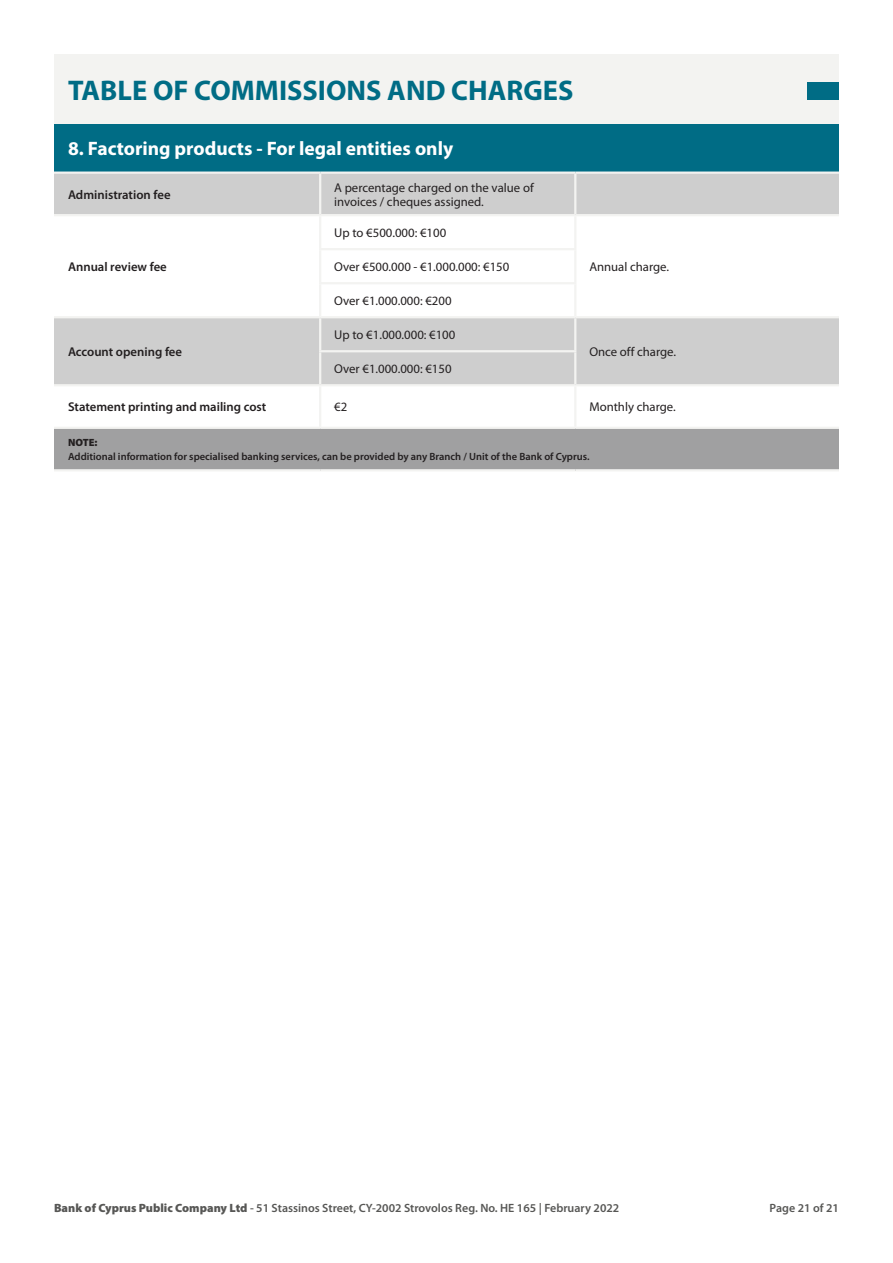
<style>
.page{position:relative;width:893px;height:1263px;background:#fff}
.page>*{position:absolute;margin:0;border:0;box-sizing:border-box;transform-origin:0 0}
.t1{font:700 28.5px "Myriad Pro";color:#006c85}
.t2{font:700 19.5px "Myriad Pro";color:#fff}
.t3{font:12.75px/14.2px "Myriad Pro";color:#231f20}
.t4{font:600 12.75px "Myriad Pro";color:#231f20}
.t5{font:600 12px "Myriad Pro";color:#575755}
.t6{font:600 10.5px "Myriad Pro";color:#231f20}
.t7{font:900 10.5px "Myriad Pro";color:#231f20}
.s1{font-weight:900}
</style>
<div class="page">
<div style="left:54px;top:54px;width:785px;height:70px;background:#f3f3f1"></div>
<div style="left:54px;top:124px;width:785px;height:49px;background:#006c85"></div>
<svg style="left:54px;top:174px;width:785px;height:210px;fill:#cecece"></svg>
<div style="left:54px;top:428px;width:785px;height:42px;background:#a0a0a1"></div>
<hr style="left:54px;top:172px;width:266px;height:2px;background:#f3f3f1">
<hr style="left:320px;top:172px;width:255px;height:2px;background:#f3f3f1">
<hr style="left:319px;top:174px;width:2px;height:40px;background:#f3f3f1">
<hr style="left:575px;top:172px;width:264px;height:2px;background:#f3f3f1">
<hr style="left:574px;top:174px;width:2px;height:40px;background:#f3f3f1">
<hr style="left:54px;top:214px;width:266px;height:2px;background:#f3f3f1">
<hr style="left:320px;top:214px;width:255px;height:2px;background:#f3f3f1">
<hr style="left:319px;top:216px;width:2px;height:32px;background:#f3f3f1">
<hr style="left:575px;top:214px;width:264px;height:2px;background:#f3f3f1">
<hr style="left:574px;top:216px;width:2px;height:32px;background:#f3f3f1">
<hr style="left:319px;top:248px;width:257px;height:2px;background:#f3f3f1">
<hr style="left:319px;top:250px;width:2px;height:32px;background:#f3f3f1">
<hr style="left:574px;top:250px;width:2px;height:32px;background:#f3f3f1">
<hr style="left:319px;top:282px;width:257px;height:2px;background:#f3f3f1">
<hr style="left:319px;top:284px;width:2px;height:32px;background:#f3f3f1">
<hr style="left:574px;top:284px;width:2px;height:32px;background:#f3f3f1">
<hr style="left:54px;top:316px;width:266px;height:2px;background:#f3f3f1">
<hr style="left:320px;top:316px;width:255px;height:2px;background:#f3f3f1">
<hr style="left:319px;top:318px;width:2px;height:32px;background:#f3f3f1">
<hr style="left:575px;top:316px;width:264px;height:2px;background:#f3f3f1">
<hr style="left:574px;top:318px;width:2px;height:32px;background:#f3f3f1">
<hr style="left:319px;top:350px;width:257px;height:2px;background:#f3f3f1">
<hr style="left:319px;top:352px;width:2px;height:32px;background:#f3f3f1">
<hr style="left:574px;top:352px;width:2px;height:32px;background:#f3f3f1">
<hr style="left:54px;top:384px;width:266px;height:2px;background:#f3f3f1">
<hr style="left:320px;top:384px;width:255px;height:2px;background:#f3f3f1">
<hr style="left:319px;top:386px;width:2px;height:41px;background:#f3f3f1">
<hr style="left:575px;top:384px;width:264px;height:2px;background:#f3f3f1">
<hr style="left:574px;top:386px;width:2px;height:41px;background:#f3f3f1">
<hr style="left:54px;top:427px;width:266px;height:2px;background:#f3f3f1">
<hr style="left:320px;top:427px;width:255px;height:2px;background:#f3f3f1">
<hr style="left:575px;top:427px;width:264px;height:2px;background:#f3f3f1">
<hr style="left:54px;top:469px;width:266px;height:2px;background:#f3f3f1">
<hr style="left:320px;top:469px;width:255px;height:2px;background:#f3f3f1">
<hr style="left:575px;top:469px;width:264px;height:2px;background:#f3f3f1">
<div style="left:808px;top:82px;width:31px;height:17px;background:#006c85"></div>
<h1 class="t1" style="left:68px;top:74px;width:507px">TABLE OF COMMISSIONS AND CHARGES</h1>
<h2 class="t2" style="left:68px;top:138px;width:387px">8. Factoring products - For legal entities only</h2>
<p class="t4" style="left:68px;top:186px;width:104px">Administration fee</p>
<p class="t3" style="left:334px;top:180px;width:201px">A percentage charged on the value of invoices / cheques assigned.</p>
<p class="t4" style="left:68px;top:259px;width:100px">Annual review fee</p>
<p class="t4" style="left:68px;top:344px;width:116px">Account opening fee</p>
<p class="t3" style="left:334px;top:225px;width:113px">Up to €500.000: €100</p>
<p class="t3" style="left:334px;top:259px;width:177px">Over €500.000 - €1.000.000: €150</p>
<p class="t3" style="left:589px;top:259px;width:81px">Annual charge.</p>
<p class="t3" style="left:334px;top:293px;width:119px">Over €1.000.000: €200</p>
<p class="t3" style="left:334px;top:327px;width:123px">Up to €1.000.000: €100</p>
<p class="t3" style="left:334px;top:361px;width:119px">Over €1.000.000: €150</p>
<p class="t3" style="left:589px;top:344px;width:88px">Once off charge.</p>
<p class="t4" style="left:68px;top:399px;width:200px">Statement printing and mailing cost</p>
<p class="t3" style="left:334px;top:400px;width:15px">€2</p>
<p class="t3" style="left:589px;top:400px;width:88px">Monthly charge.</p>
<p class="t7" style="left:68px;top:437px;width:31px">NOTE:</p>
<p class="t6" style="left:68px;top:449px;width:523px">Additional information for specialised banking services, can be provided by any Branch / Unit of the Bank of Cyprus.</p>
<p class="t5" style="left:54px;top:1201px;width:567px"><span class="s1">Bank of Cyprus Public Company Ltd</span> - 51 Stassinos Street, CY-2002 Strovolos Reg. No. HE 165 | February 2022</p>
<p class="t5" style="left:770px;top:1201px;width:71px">Page 21 of 21</p>
</div>
